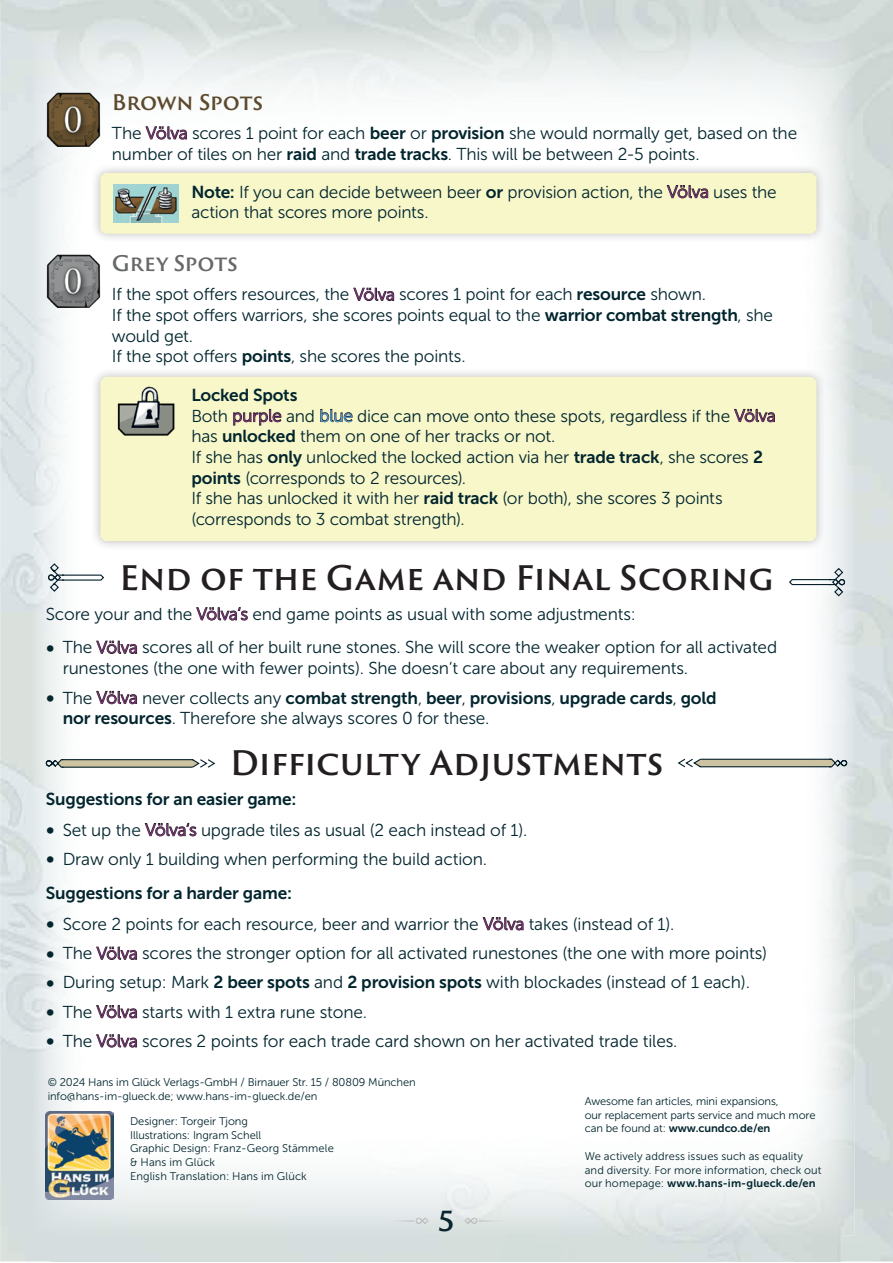
<style>
.page{position:relative;width:893px;height:1263px;background:#fff}
.page>*{position:absolute;margin:0;border:0;box-sizing:border-box;transform-origin:0 0}
.t1{font:600 33px "Trajan Sans Pro";letter-spacing:-.005em;color:#231f20}
.t2{font:600 27px "Trajan Sans Pro";color:#0a252d}
.t3{font:600 21px "Trajan Sans Pro";letter-spacing:-.015em;color:#5c4a2d}
.t4{font:600 21px "Trajan Sans Pro";color:#666869}
.t5{font:17.25px/20.7px "Museo Sans 300";letter-spacing:-.01em;color:#02252e}
.t6{font:17.25px "Museo Sans 700";letter-spacing:-.01em;color:#02252e}
.t7{font:11.1px/13.6px "Museo Sans 300";letter-spacing:-.01em;color:#02252e}
.t8{font:11.1px/13.6px "Museo Sans 300";letter-spacing:.01em;color:#02252e}
.t9{font:11.1px "Museo Sans 700";letter-spacing:.005em;color:#02252e}
.s1{color:#231f20}
.s2{font-family:"Museo Sans 700"}
.s3{font-size:22.5px}
.s4{font-family:"Museo Sans 300";font-size:22.5px}
.s5{font-family:"Museo Sans 300"}
.s6{font-family:"Museo Sans 300";color:#231f20}
</style>
<div class="page">
<img style="left:842px;top:51px;width:51px;height:1210px">
<img style="left:0;top:51px;width:51px;height:1210px">
<img style="left:32px;top:27px;width:822px;height:1209px">
<svg style="left:464px;top:1217px;width:43px;height:7px"></svg>
<svg style="left:386px;top:1217px;width:43px;height:7px"></svg>
<div style="left:91px;top:367px;width:735px;height:184px;background:#231f20;opacity:.3"></div>
<div style="left:100px;top:377px;width:716px;height:164px;background:#f7f7ca"></div>
<img style="left:115px;top:394px;width:63px;height:45px">
<img style="left:113px;top:386px;width:63px;height:44px">
<img style="left:45px;top:92px;width:56px;height:54px">
<img style="left:45px;top:253px;width:56px;height:55px">
<svg style="left:46px;top:758px;width:169px;height:10px"></svg>
<svg style="left:677px;top:758px;width:170px;height:10px;background:#a9ab9c"></svg>
<svg style="left:47px;top:562px;width:58px;height:31px"></svg>
<svg style="left:788px;top:567px;width:58px;height:30px"></svg>
<img style="left:46px;top:1112px;width:68px;height:87px">
<div style="left:91px;top:163px;width:735px;height:81px;background:#231f20;opacity:.3"></div>
<div style="left:100px;top:173px;width:716px;height:61px;background:#f7f7ca"></div>
<img style="left:113px;top:184px;width:66px;height:38px">
<p class="t3" style="left:112px;top:87px;width:152px">Brown Spots</p>
<p class="t5" style="left:112px;top:123px;width:687px">The <span class="s1">Völva</span> scores 1 point for each <span class="s2">beer</span> or <span class="s2">provision</span> she would normally get, based on the number of tiles on her <span class="s2">raid</span> and <span class="s2">trade tracks</span>. This will be between 2-5 points.</p>
<p class="t5" style="left:191px;top:182px;width:587px"><span class="s2">Note:</span> If you can decide between beer <span class="s2">or</span> provision action, the <span class="s1">Völva</span> uses the action that scores more points.</p>
<p class="t4" style="left:112px;top:248px;width:127px">Grey Spots</p>
<p class="t5" style="left:112px;top:284px;width:663px">If the spot offers resources, the <span class="s1">Völva</span> scores 1 point for each <span class="s2">resource</span> shown.<br>If the spot offers warriors, she scores points equal to the <span class="s2">warrior combat strength</span>, she would get.<br>If the spot offers <span class="s2">points</span>, she scores the points.</p>
<p class="t6" style="left:191px;top:385px;width:108px">Locked Spots</p>
<p class="t5" style="left:191px;top:405px;width:586px">Both <span class="s1">purple</span> and <span class="s1">blue</span> dice can move onto these spots, regardless if the <span class="s1">Völva </span>has <span class="s2">unlocked</span> them on one of her tracks or not.<br>If she has <span class="s2">only</span> unlocked the locked action via her <span class="s2">trade track</span>, she scores <span class="s2">2 points</span> (corresponds to 2 resources).<br>If she has unlocked it with her <span class="s2">raid track</span> (or both), she scores 3 points (corresponds to 3 combat strength).</p>
<h1 class="t1" style="left:119px;top:553px;width:656px">End of the Game and Final Scoring</h1>
<p class="t5" style="left:46px;top:604px;width:592px">Score your and the <span class="s1">Völva‘s</span> end game points as usual with some adjustments:</p>
<p class="t5" style="left:63px;top:637px;width:716px;text-indent:-17px"><span class="s3">•</span> The <span class="s1">Völva</span> scores all of her built rune stones. She will score the weaker option for all activated runestones (the one with fewer points). She doesn‘t care about any requirements.</p>
<p class="t6" style="left:46px;top:688px;width:673px"><span class="s4">•</span> <span class="s5">The</span> <span class="s6">Völva</span> <span class="s5">never collects any</span> combat strength<span class="s5">,</span> beer<span class="s5">,</span> provisions<span class="s5">,</span> upgrade cards<span class="s5">,</span> gold</p>
<p class="t5" style="left:63px;top:708px;width:428px"><span class="s2">nor resources</span>. Therefore she always scores 0 for these.</p>
<h1 class="t1" style="left:230px;top:739px;width:435px">Difficulty Adjustments</h1>
<p class="t6" style="left:46px;top:790px;width:252px">Suggestions for an easier game:</p>
<p class="t5" style="left:46px;top:819px;width:483px"><span class="s3">•</span> Set up the <span class="s1">Völva‘s</span> upgrade tiles as usual (2 each instead of 1).</p>
<p class="t5" style="left:46px;top:849px;width:443px"><span class="s3">•</span> Draw only 1 building when performing the build action.</p>
<p class="t6" style="left:46px;top:883px;width:248px">Suggestions for a harder game:</p>
<p class="t5" style="left:46px;top:913px;width:630px"><span class="s3">•</span> Score 2 points for each resource, beer and warrior the <span class="s1">Völva</span> takes (instead of 1).</p>
<p class="t5" style="left:46px;top:943px;width:723px"><span class="s3">•</span> The <span class="s1">Völva</span> scores the stronger option for all activated runestones (the one with more points)</p>
<p class="t5" style="left:46px;top:972px;width:706px"><span class="s3">•</span> During setup: Mark <span class="s2">2 beer spots</span> and <span class="s2">2 provision spots</span> with blockades (instead of 1 each).</p>
<p class="t5" style="left:46px;top:1001px;width:323px"><span class="s3">•</span> The <span class="s1">Völva</span> starts with 1 extra rune stone.</p>
<p class="t5" style="left:46px;top:1031px;width:633px"><span class="s3">•</span> The <span class="s1">Völva</span> scores 2 points for each trade card shown on her activated trade tiles.</p>
<p class="t7" style="left:48px;top:1076px;width:370px">© 2024 Hans im Glück Verlags-GmbH / Birnauer Str. 15 / 80809 München info@hans-im-glueck.de; www.hans-im-glueck.de/en</p>
<p class="t7" style="left:130px;top:1115px;width:205px">Designer: Torgeir Tjong<br>Illustrations: Ingram Schell<br>Graphic Design: Franz-Georg Stämmele &amp; Hans im Glück<br>English Translation: Hans im Glück</p>
<h2 class="t2" style="left:438px;top:1201px;width:18px">5</h2>
<p class="t7" style="left:585px;top:1094px;width:232px">Awesome fan articles, mini expansions,<br>our replacement parts service and much more</p>
<p class="t9" style="left:585px;top:1122px;width:187px"><span class="s5">can be found at:</span> www.cundco.de/en</p>
<p class="t8" style="left:585px;top:1149px;width:238px">We actively address issues such as equality and diversity. For more information, check out</p>
<p class="t9" style="left:585px;top:1177px;width:233px"><span class="s5">our homepage:</span> www.hans-im-glueck.de/en</p>
</div>
